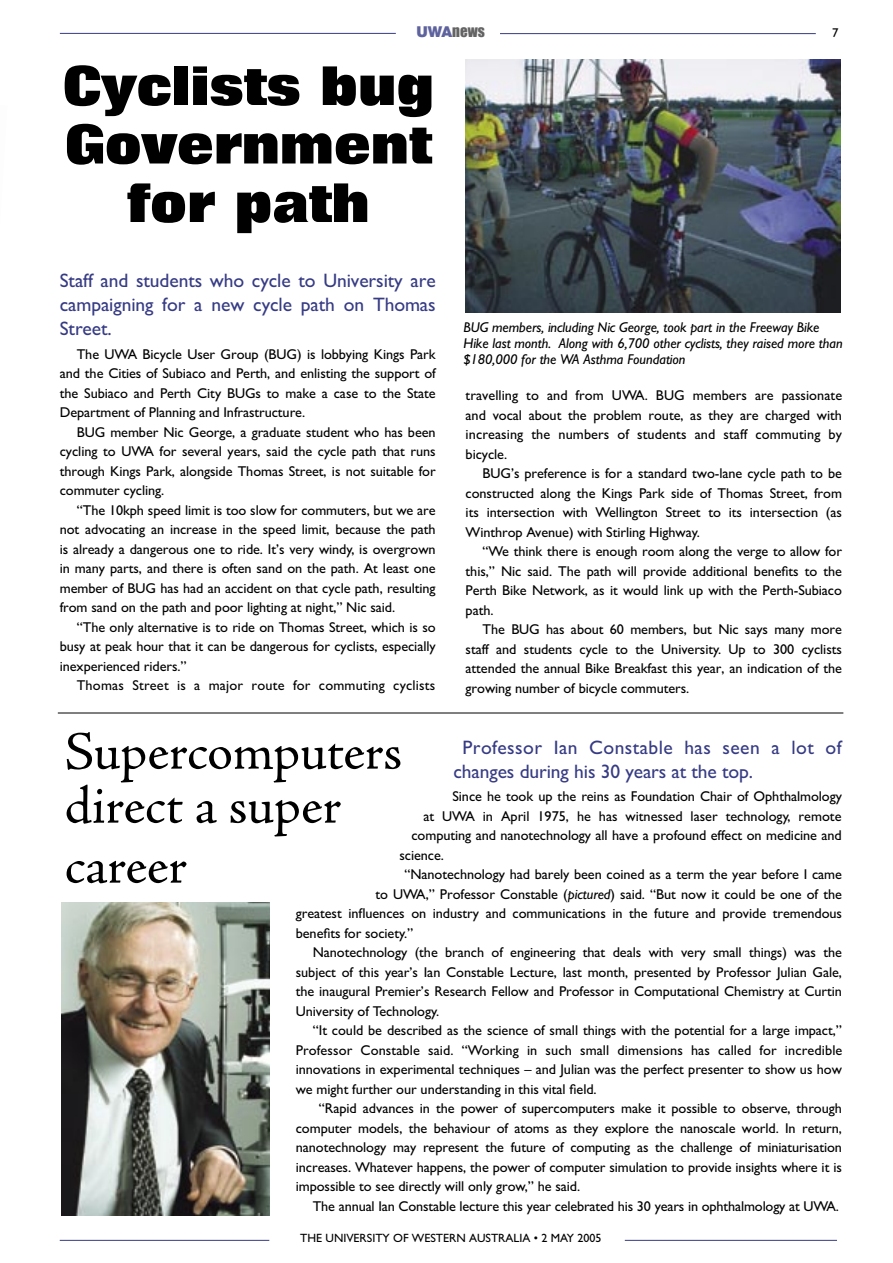
<style>
.page{position:relative;width:893px;height:1263px;background:#fff}
.page>*{position:absolute;margin:0;border:0;box-sizing:border-box;transform-origin:0 0}
.t1{font:54px/54px "Adobe Jenson Pro";letter-spacing:-.005em;color:#000}
.t2{font:800 54px/58.5px "Folio";color:#000;text-align:center}
.t3{font:19.5px/24px "Gentle Sans";letter-spacing:-.005em;color:#363b84;text-align:justify}
.t4{font:19.5px/24px "Gentle Sans";letter-spacing:.02em;color:#363b84}
.t5{font:15px "Impact";color:#636363}
.t6{font:14.25px/19.5px "Gentle Sans";letter-spacing:-.005em;color:#000;text-align:justify}
.t7{font:italic 14.25px/15.8px "Gentle Sans";letter-spacing:-.005em;color:#000}
.t8{font:14.25px "Gentle Sans";letter-spacing:.015em;color:#000}
.t9{font:12.75px "Gentle Sans";color:#000}
.t10{font:12px "Gentle Sans";color:#000}
.s1{font-family:"Helvetica Neue";font-weight:900;color:#5e629d}
.s2{font-style:italic}
</style>
<div class="page">
<img style="left:466px;top:60px;width:374px;height:252px">
<img style="left:61px;top:903px;width:209px;height:312px">
<hr style="left:58px;top:713px;width:785px;height:1px;background:#000">
<hr style="left:60px;top:33px;width:336px;height:1px;background:#363b84">
<hr style="left:625px;top:1240px;width:212px;height:1px;background:#363b84">
<hr style="left:60px;top:1240px;width:209px;height:1px;background:#363b84">
<hr style="left:500px;top:33px;width:316px;height:1px;background:#363b84">
<p class="t5" style="left:416px;top:22px;width:70px"><span class="s1">UWA</span>NEWS</p>
<p class="t9" style="left:832px;top:26px;width:8px">7</p>
<h1 class="t2" style="left:63px;top:57px;width:373px">Cyclists bug<br>Government for path</h1>
<h2 class="t3" style="left:60px;top:268px;width:377px">Staff and students who cycle to University are campaigning for a new cycle path on Thomas Street.</h2>
<p class="t6" style="left:60px;top:344px;width:377px;text-indent:17px">The UWA Bicycle User Group (BUG) is lobbying Kings Park and the Cities of Subiaco and Perth, and enlisting the support of the Subiaco and Perth City BUGs to make a case to the State Department of Planning and Infrastructure.</p>
<p class="t6" style="left:60px;top:422px;width:377px;text-indent:17px">BUG member Nic George, a graduate student who has been cycling to UWA for several years, said the cycle path that runs through Kings Park, alongside Thomas Street, is not suitable for commuter cycling.</p>
<p class="t6" style="left:60px;top:500px;width:377px;text-indent:17px">“The 10kph speed limit is too slow for commuters, but we are not advocating an increase in the speed limit, because the path is already a dangerous one to ride. It’s very windy, is overgrown in many parts, and there is often sand on the path. At least one member of BUG has had an accident on that cycle path, resulting from sand on the path and poor lighting at night,” Nic said.</p>
<p class="t6" style="left:60px;top:617px;width:377px;text-indent:17px">“The only alternative is to ride on Thomas Street, which is so busy at peak hour that it can be dangerous for cyclists, especially inexperienced riders.”</p>
<p class="t8" style="left:77px;top:677px;width:360px">Thomas Street is a major route for commuting cyclists</p>
<p class="t7" style="left:463px;top:319px;width:381px">BUG members, including Nic George, took part in the Freeway Bike<br>Hike last month. Along with 6,700 other cyclists, they raised more than $180,000 for the WA Asthma Foundation</p>
<p class="t6" style="left:466px;top:385px;width:378px">travelling to and from UWA. BUG members are passionate and vocal about the problem route, as they are charged with increasing the numbers of students and staff commuting by bicycle.</p>
<p class="t6" style="left:466px;top:463px;width:378px;text-indent:17px">BUG’s preference is for a standard two-lane cycle path to be constructed along the Kings Park side of Thomas Street, from its intersection with Wellington Street to its intersection (as Winthrop Avenue) with Stirling Highway.</p>
<p class="t6" style="left:466px;top:541px;width:378px;text-indent:17px">“We think there is enough room along the verge to allow for this,” Nic said. The path will provide additional benefits to the Perth Bike Network, as it would link up with the Perth-Subiaco path.</p>
<p class="t6" style="left:466px;top:619px;width:378px;text-indent:17px">The BUG has about 60 members, but Nic says many more staff and students cycle to the University. Up to 300 cyclists attended the annual Bike Breakfast this year, an indication of the growing number of bicycle commuters.</p>
<h1 class="t1" style="left:65px;top:726px;width:339px">Supercomputers direct a super</h1>
<h1 class="t1" style="left:65px;top:840px;width:124px">career</h1>
<h2 class="t4" style="left:453px;top:735px;width:390px;text-indent:9px">Professor Ian Constable has seen a lot of changes during his 30 years at the top.</h2>
<p class="t6" style="left:452px;top:787px;width:391px">Since he took up the reins as Foundation Chair of Ophthalmology</p>
<p class="t6" style="left:423px;top:806px;width:420px">at UWA in April 1975, he has witnessed laser technology, remote</p>
<p class="t6" style="left:411px;top:826px;width:432px">computing and nanotechnology all have a profound effect on medicine and</p>
<p class="t6" style="left:399px;top:845px;width:46px">science.</p>
<p class="t6" style="left:404px;top:865px;width:439px">“Nanotechnology had barely been coined as a term the year before I came</p>
<p class="t6" style="left:375px;top:884px;width:468px">to UWA,” Professor Constable (<span class="s2">pictured</span>) said. “But now it could be one of the</p>
<p class="t6" style="left:296px;top:904px;width:548px">greatest influences on industry and communications in the future and provide tremendous</p>
<p class="t6" style="left:296px;top:923px;width:119px">benefits for society.”</p>
<p class="t6" style="left:313px;top:943px;width:531px">Nanotechnology (the branch of engineering that deals with very small things) was the</p>
<p class="t6" style="left:296px;top:962px;width:548px">subject of this year’s Ian Constable Lecture, last month, presented by Professor Julian Gale,</p>
<p class="t6" style="left:296px;top:982px;width:548px">the inaugural Premier’s Research Fellow and Professor in Computational Chemistry at Curtin</p>
<p class="t6" style="left:296px;top:1001px;width:145px">University of Technology.</p>
<p class="t6" style="left:313px;top:1021px;width:531px">“It could be described as the science of small things with the potential for a large impact,”</p>
<p class="t6" style="left:296px;top:1040px;width:548px">Professor Constable said. “Working in such small dimensions has called for incredible</p>
<p class="t6" style="left:296px;top:1060px;width:548px">innovations in experimental techniques – and Julian was the perfect presenter to show us how</p>
<p class="t6" style="left:296px;top:1079px;width:302px">we might further our understanding in this vital field.</p>
<p class="t6" style="left:319px;top:1099px;width:524px">“Rapid advances in the power of supercomputers make it possible to observe, through</p>
<p class="t6" style="left:296px;top:1118px;width:548px">computer models, the behaviour of atoms as they explore the nanoscale world. In return,</p>
<p class="t6" style="left:296px;top:1138px;width:548px">nanotechnology may represent the future of computing as the challenge of miniaturisation</p>
<p class="t6" style="left:296px;top:1157px;width:548px">increases. Whatever happens, the power of computer simulation to provide insights where it is</p>
<p class="t6" style="left:296px;top:1177px;width:286px">impossible to see directly will only grow,” he said.</p>
<p class="t6" style="left:313px;top:1196px;width:528px">The annual Ian Constable lecture this year celebrated his 30 years in ophthalmology at UWA.</p>
<p class="t10" style="left:300px;top:1231px;width:303px">THE UNIVERSITY OF WESTERN AUSTRALIA • 2 MAY 2005</p>
</div>
